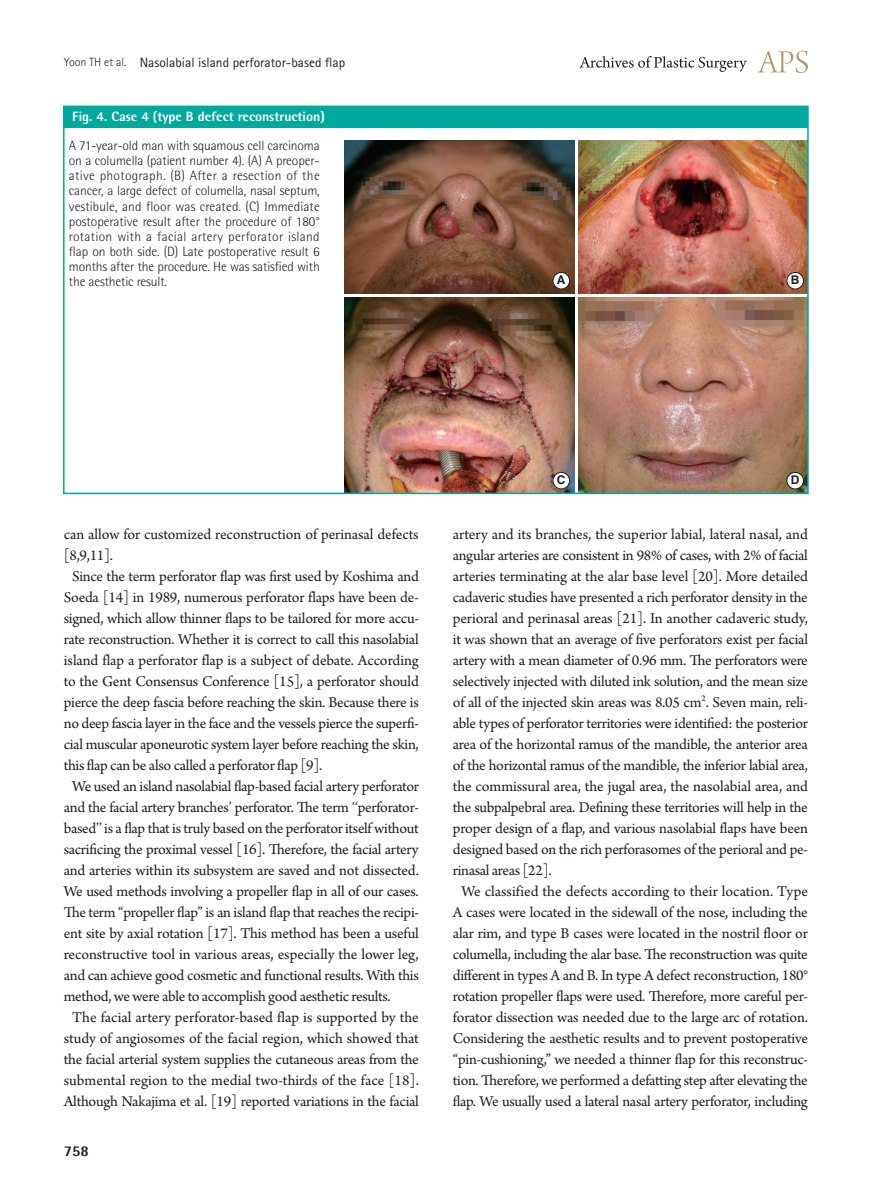
<style>
.page{position:relative;width:893px;height:1191px;background:#fff}
.page>*{position:absolute;margin:0;border:0;box-sizing:border-box;transform-origin:0 0}
.본문_성형{font:15.75px/21px "Arno Pro";letter-spacing:-.015em;color:#231f20;text-align:justify}
.t1{font:800 15px "Rotis Semi Sans Std";color:#231f20}
.그림__표-설명{font:300 13.5px/15px "Rotis Semi Sans Std";letter-spacing:-.01em;color:#231f20;text-align:justify}
.t2{font:13.5px "Rotis Sans Serif Std";color:#231f20}
.표_그림_제목_볼드{font:800 13.5px "Rotis Semi Sans Std";color:#fff}
.t3{font:700 12px "Helvetica LT Std";color:#231f20}
.s1{font-weight:300;font-size:12px}
</style>
<div class="page">
<svg style="left:757px;top:51px;width:51px;height:22px"></svg>
<svg style="left:579px;top:56px;width:168px;height:16px"></svg>
<div style="left:64px;top:106px;width:744px;height:22px;background:#00a99d"></div>
<img style="left:344px;top:140px;width:230px;height:153px">
<img style="left:578px;top:140px;width:228px;height:153px">
<img style="left:578px;top:298px;width:228px;height:193px">
<img style="left:344px;top:298px;width:230px;height:193px">
<div style="left:553px;top:272px;width:17px;height:17px;background:#fff;border-radius:50%"></div>
<div style="left:553px;top:272px;width:17px;height:17px;border:1px solid #231f20;border-radius:50%"></div>
<div style="left:553px;top:472px;width:17px;height:17px;background:#fff;border-radius:50%"></div>
<div style="left:553px;top:472px;width:17px;height:17px;border:1px solid #231f20;border-radius:50%"></div>
<div style="left:787px;top:272px;width:16px;height:17px;background:#fff;border-radius:50%"></div>
<div style="left:787px;top:272px;width:17px;height:17px;border:1px solid #231f20;border-radius:50%"></div>
<div style="left:787px;top:472px;width:16px;height:17px;background:#fff;border-radius:50%"></div>
<div style="left:787px;top:472px;width:17px;height:17px;border:1px solid #231f20;border-radius:50%"></div>
<div style="left:63px;top:106px;width:746px;height:388px;border:2px solid #00a99d"></div>
<p class="t2" style="left:64px;top:54px;width:283px"><span class="s1">Yoon TH et al.</span> Nasolabial island perforator-based flap</p>
<p class="표_그림_제목_볼드" style="left:72px;top:108px;width:254px">Fig. 4. Case 4 (type B defect reconstruction)</p>
<p class="그림__표-설명" style="left:69px;top:138px;width:252px">A 71-year-old man with squamous cell carcinoma on a columella (patient number 4). (A) A preoper&shy;ative photograph. (B) After a resection of the cancer, a large defect of columella, nasal septum, vestibule, and floor was created. (C) Immediate postoperative result after the procedure of 180° rotation with a facial artery perforator island flap on both side. (D) Late postoperative result 6 months after the procedure. He was satisfied with the aesthetic result.</p>
<p class="t3" style="left:557px;top:272px;width:10px">A</p>
<p class="t3" style="left:791px;top:272px;width:10px">B</p>
<p class="본문_성형" style="left:64px;top:525px;width:356px">can allow for customized reconstruction of perinasal defects [8,9,11].</p>
<p class="본문_성형" style="left:64px;top:567px;width:357px;text-indent:9px">Since the term perforator flap was first used by Koshima and Soeda [14] in 1989, numerous perforator flaps have been de&shy;signed, which allow thinner flaps to be tailored for more accu&shy;rate reconstruction. Whether it is correct to call this nasolabial island flap a perforator flap is a subject of debate. According to the Gent Consensus Conference [15], a perforator should pierce the deep fascia before reaching the skin. Because there is no deep fascia layer in the face and the vessels pierce the superfi&shy;cial muscular aponeurotic system layer before reaching the skin, this flap can be also called a perforator flap [9].</p>
<p class="본문_성형" style="left:64px;top:777px;width:357px;text-indent:9px">We used an island nasolabial flap-based facial artery perforator and the facial artery branches’ perforator. The term ‘‘perforator&shy;based’’ is a flap that is truly based on the perforator itself without sacrificing the proximal vessel [16]. Therefore, the facial artery and arteries within its subsystem are saved and not dissected.<br>We used methods involving a propeller flap in all of our cases.<br>The term “propeller flap” is an island flap that reaches the recipi&shy;ent site by axial rotation [17]. This method has been a useful reconstructive tool in various areas, especially the lower leg, and can achieve good cosmetic and functional results. With this method, we were able to accomplish good aesthetic results.</p>
<p class="본문_성형" style="left:64px;top:1008px;width:357px;text-align:center">The facial artery perforator-based flap is supported by the study of angiosomes of the facial region, which showed that the facial arterial system supplies the cutaneous areas from the submental region to the medial two-thirds of the face [18].<br>Although Nakajima et al. [19] reported variations in the facial</p>
<p class="t1" style="left:64px;top:1141px;width:27px">758</p>
<p class="t3" style="left:557px;top:472px;width:10px">C</p>
<p class="t3" style="left:791px;top:472px;width:10px">D</p>
<p class="본문_성형" style="left:453px;top:525px;width:357px">artery and its branches, the superior labial, lateral nasal, and angular arteries are consistent in 98% of cases, with 2% of facial arteries terminating at the alar base level [20]. More detailed cadaveric studies have presented a rich perforator density in the perioral and perinasal areas [21]. In another cadaveric study, it was shown that an average of five perforators exist per facial artery with a mean diameter of 0.96 mm. The perforators were selectively injected with diluted ink solution, and the mean size of all of the injected skin areas was 8.05 cm<sup>2</sup>. Seven main, reli&shy;able types of perforator territories were identified: the posterior area of the horizontal ramus of the mandible, the anterior area of the horizontal ramus of the mandible, the inferior labial area, the commissural area, the jugal area, the nasolabial area, and the subpalpebral area. Defining these territories will help in the proper design of a flap, and various nasolabial flaps have been designed based on the rich perforasomes of the perioral and pe&shy;rinasal areas [22].</p>
<p class="본문_성형" style="left:453px;top:882px;width:357px;text-align:center">We classified the defects according to their location. Type A cases were located in the sidewall of the nose, including the alar rim, and type B cases were located in the nostril floor or columella, including the alar base. The reconstruction was quite different in types A and B. In type A defect reconstruction, 180° rotation propeller flaps were used. Therefore, more careful per&shy;forator dissection was needed due to the large arc of rotation.<br>Considering the aesthetic results and to prevent postoperative “pin-cushioning,” we needed a thinner flap for this reconstruc&shy;tion. Therefore, we performed a defatting step after elevating the flap. We usually used a lateral nasal artery perforator, including</p>
</div>
